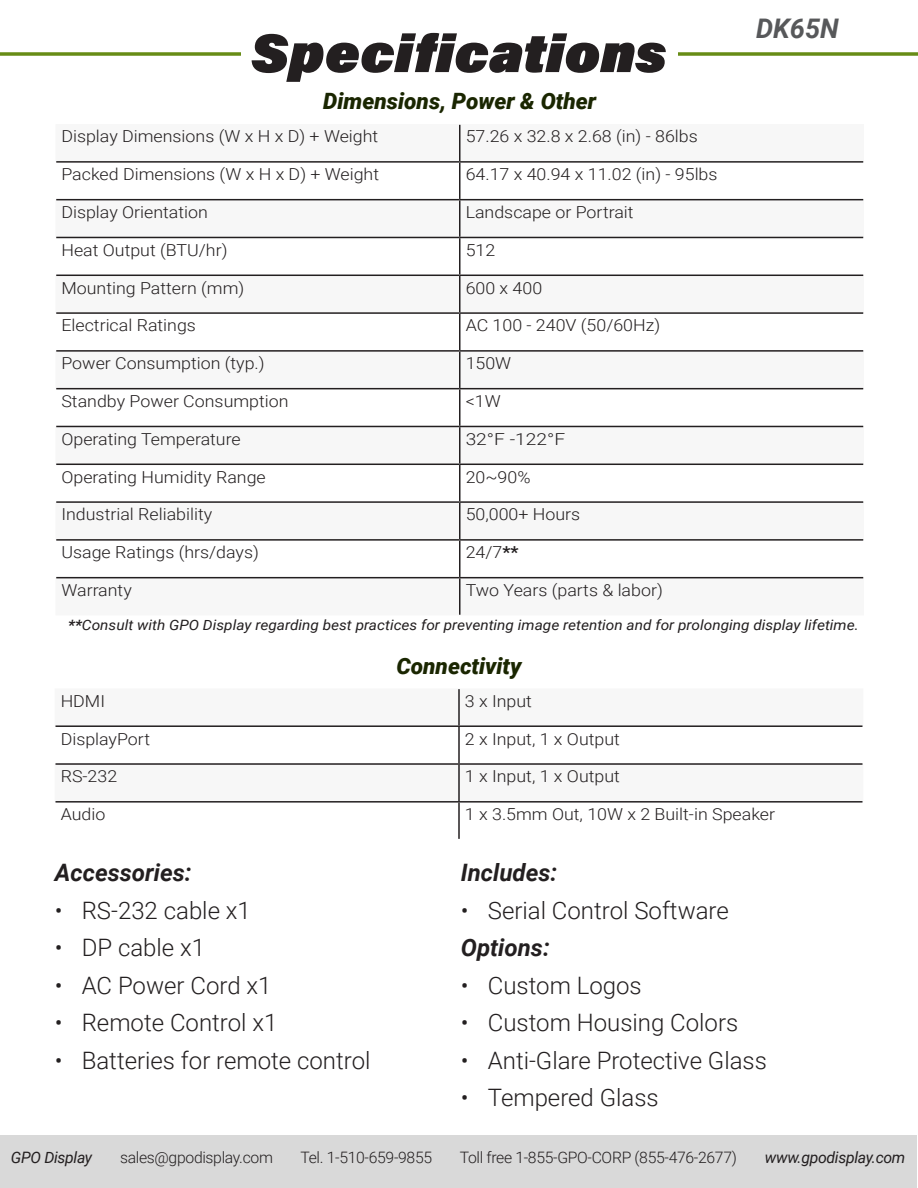
<style>
.page{position:relative;width:918px;height:1188px;background:#fff}
.page>*{position:absolute;margin:0;border:0;box-sizing:border-box;transform-origin:0 0}
.Cutsheet_2nd_Title{font:italic 900 54px "Acumin Pro";color:#231f20}
.Grey_Text{font:italic 700 27px "Roboto";color:#57585a}
.t1{font:300 24px "Roboto";color:#231f20}
.Highlight_Text{font:italic 700 24px "Roboto";color:#231f20}
.Spec_subheader{font:italic 900 22.5px "Roboto";color:#1a2601}
.t2{font:300 16.5px "Roboto";color:#231f20;scale:1.08 1}
.t3{font:300 16.5px "Roboto";color:#231f20;scale:1.16 1}
.t4{font:300 15.75px "Roboto";letter-spacing:-.02em;color:#231f20}
.t5{font:italic 15.75px "Roboto";letter-spacing:-.02em;color:#231f20}
.t6{font:italic 14.25px "Roboto";color:#231f20;scale:1.08 1}
.s1{font-weight:700}
</style>
<div class="page">
<div style="left:1px;top:1136px;width:916px;height:52px;background:#d9d9d9"></div>
<hr style="left:0;top:52px;width:918px;height:4px;background:#8ca850">
<hr style="left:0;top:52px;width:918px;height:3px;background:#678c16">
<div style="left:241px;top:0;width:436px;height:71px;background:#fff"></div>
<hr style="left:458px;top:689px;width:2px;height:36px;background:#231f20">
<hr style="left:56px;top:725px;width:403px;height:2px;background:#231f20">
<hr style="left:459px;top:725px;width:403px;height:2px;background:#231f20">
<hr style="left:458px;top:727px;width:2px;height:36px;background:#231f20">
<hr style="left:56px;top:763px;width:403px;height:2px;background:#231f20">
<hr style="left:459px;top:763px;width:403px;height:2px;background:#231f20">
<hr style="left:458px;top:765px;width:2px;height:36px;background:#231f20">
<hr style="left:56px;top:801px;width:403px;height:2px;background:#231f20">
<hr style="left:459px;top:801px;width:403px;height:2px;background:#231f20">
<hr style="left:458px;top:803px;width:2px;height:36px;background:#231f20">
<svg style="left:56px;top:124px;width:808px;height:491px"></svg>
<hr style="left:459px;top:125px;width:1px;height:36px;background:#231f20">
<hr style="left:56px;top:161px;width:404px;height:2px;background:#231f20">
<hr style="left:460px;top:161px;width:403px;height:2px;background:#231f20">
<hr style="left:459px;top:163px;width:1px;height:36px;background:#231f20">
<hr style="left:56px;top:199px;width:404px;height:1px;background:#231f20">
<hr style="left:460px;top:199px;width:403px;height:1px;background:#231f20">
<hr style="left:459px;top:200px;width:1px;height:37px;background:#231f20">
<hr style="left:56px;top:237px;width:404px;height:1px;background:#231f20">
<hr style="left:460px;top:237px;width:403px;height:1px;background:#231f20">
<hr style="left:459px;top:238px;width:1px;height:37px;background:#231f20">
<hr style="left:56px;top:275px;width:404px;height:1px;background:#231f20">
<hr style="left:460px;top:275px;width:403px;height:1px;background:#231f20">
<hr style="left:459px;top:276px;width:1px;height:36px;background:#231f20">
<hr style="left:56px;top:312px;width:404px;height:2px;background:#231f20">
<hr style="left:460px;top:312px;width:403px;height:2px;background:#231f20">
<hr style="left:459px;top:314px;width:1px;height:36px;background:#231f20">
<hr style="left:56px;top:350px;width:404px;height:2px;background:#231f20">
<hr style="left:460px;top:350px;width:403px;height:2px;background:#231f20">
<hr style="left:459px;top:352px;width:1px;height:36px;background:#231f20">
<hr style="left:56px;top:388px;width:404px;height:1px;background:#231f20">
<hr style="left:460px;top:388px;width:403px;height:1px;background:#231f20">
<hr style="left:459px;top:389px;width:1px;height:37px;background:#231f20">
<hr style="left:56px;top:426px;width:404px;height:1px;background:#231f20">
<hr style="left:460px;top:426px;width:403px;height:1px;background:#231f20">
<hr style="left:459px;top:427px;width:1px;height:37px;background:#231f20">
<hr style="left:56px;top:464px;width:404px;height:1px;background:#231f20">
<hr style="left:460px;top:464px;width:403px;height:1px;background:#231f20">
<hr style="left:459px;top:465px;width:1px;height:36px;background:#231f20">
<hr style="left:56px;top:501px;width:404px;height:2px;background:#231f20">
<hr style="left:460px;top:501px;width:403px;height:2px;background:#231f20">
<hr style="left:459px;top:503px;width:1px;height:36px;background:#231f20">
<hr style="left:56px;top:539px;width:404px;height:2px;background:#231f20">
<hr style="left:460px;top:539px;width:403px;height:2px;background:#231f20">
<hr style="left:459px;top:541px;width:1px;height:36px;background:#231f20">
<hr style="left:56px;top:577px;width:404px;height:1px;background:#231f20">
<hr style="left:460px;top:577px;width:403px;height:1px;background:#231f20">
<hr style="left:459px;top:578px;width:1px;height:37px;background:#231f20">
<p class="Cutsheet_2nd_Title" style="left:251px;top:14px;width:417px">Specifications</p>
<p class="Spec_subheader" style="left:323px;top:85px;width:275px">Dimensions, Power &amp; Other</p>
<p class="Grey_Text" style="left:756px;top:9px;width:84px">DK65N</p>
<p class="t2" style="left:61px;top:125px;width:295px">Display Dimensions (W x H x D) + Weight</p>
<p class="t2" style="left:466px;top:125px;width:216px">57.26 x 32.8 x 2.68 (in) - 86lbs</p>
<p class="t2" style="left:61px;top:163px;width:296px">Packed Dimensions (W x H x D) + Weight</p>
<p class="t2" style="left:466px;top:163px;width:235px">64.17 x 40.94 x 11.02 (in) - 95lbs</p>
<p class="t2" style="left:61px;top:201px;width:137px">Display Orientation</p>
<p class="t2" style="left:466px;top:201px;width:157px">Landscape or Portrait</p>
<p class="t2" style="left:61px;top:238px;width:155px">Heat Output (BTU/hr)</p>
<p class="t2" style="left:466px;top:238px;width:29px">512</p>
<p class="t2" style="left:61px;top:276px;width:171px">Mounting Pattern (mm)</p>
<p class="t2" style="left:466px;top:276px;width:72px">600 x 400</p>
<p class="t2" style="left:61px;top:314px;width:126px">Electrical Ratings</p>
<p class="t2" style="left:466px;top:314px;width:182px">AC 100 - 240V (50/60Hz)</p>
<p class="t2" style="left:61px;top:352px;width:190px">Power Consumption (typ.)</p>
<p class="t2" style="left:466px;top:352px;width:44px">150W</p>
<p class="t2" style="left:61px;top:390px;width:212px">Standby Power Consumption</p>
<p class="t2" style="left:466px;top:390px;width:34px">&lt;1W</p>
<p class="t2" style="left:61px;top:427px;width:168px">Operating Temperature</p>
<p class="t3" style="left:466px;top:427px;width:87px">32°F -122°F</p>
<p class="t2" style="left:61px;top:465px;width:191px">Operating Humidity Range</p>
<p class="t2" style="left:466px;top:465px;width:62px">20~90%</p>
<p class="t2" style="left:61px;top:503px;width:141px">Industrial Reliability</p>
<p class="t2" style="left:466px;top:503px;width:108px">50,000+ Hours</p>
<p class="t2" style="left:61px;top:541px;width:184px">Usage Ratings (hrs/days)</p>
<p class="t2" style="left:466px;top:541px;width:50px">24/7<span class="s1">**</span></p>
<p class="t2" style="left:61px;top:579px;width:67px">Warranty</p>
<p class="t2" style="left:466px;top:579px;width:184px">Two Years (parts &amp; labor)</p>
<p class="t6" style="left:68px;top:615px;width:733px"><span class="s1">**</span>Consult with GPO Display regarding best practices for preventing image retention and for prolonging display lifetime.</p>
<p class="Spec_subheader" style="left:396px;top:650px;width:127px">Connectivity</p>
<p class="t2" style="left:61px;top:689px;width:43px">HDMI</p>
<p class="t2" style="left:465px;top:689px;width:64px">3 x Input</p>
<p class="t2" style="left:61px;top:727px;width:84px">DisplayPort</p>
<p class="t2" style="left:465px;top:727px;width:145px">2 x Input, 1 x Output</p>
<p class="t2" style="left:61px;top:765px;width:54px">RS-232</p>
<p class="t2" style="left:465px;top:765px;width:145px">1 x Input, 1 x Output</p>
<p class="t2" style="left:61px;top:803px;width:43px">Audio</p>
<p class="t2" style="left:465px;top:803px;width:289px">1 x 3.5mm Out, 10W x 2 Built-in Speaker</p>
<p class="Highlight_Text" style="left:55px;top:856px;width:138px">Accessories:</p>
<p class="t1" style="left:55px;top:893px;width:198px">• RS-232 cable x1</p>
<p class="t1" style="left:55px;top:931px;width:152px">• DP cable x1</p>
<p class="t1" style="left:55px;top:968px;width:218px">• AC Power Cord x1</p>
<p class="t1" style="left:55px;top:1006px;width:224px">• Remote Control x1</p>
<p class="t1" style="left:55px;top:1043px;width:317px">• Batteries for remote control</p>
<h3 class="Highlight_Text" style="left:461px;top:856px;width:98px">Includes:</h3>
<h3 class="t1" style="left:461px;top:893px;width:270px">• Serial Control Software</h3>
<h3 class="Highlight_Text" style="left:461px;top:931px;width:90px">Options:</h3>
<h3 class="t1" style="left:461px;top:968px;width:182px">• Custom Logos</h3>
<h3 class="t1" style="left:461px;top:1006px;width:279px">• Custom Housing Colors</h3>
<h3 class="t1" style="left:461px;top:1043px;width:308px">• Anti-Glare Protective Glass</h3>
<h3 class="t1" style="left:461px;top:1081px;width:199px">• Tempered Glass</h3>
<p class="t5" style="left:11px;top:1147px;width:83px">GPO Display</p>
<p class="t4" style="left:120px;top:1147px;width:154px">sales@gpodisplay.com</p>
<p class="t4" style="left:300px;top:1147px;width:133px">Tel. 1-510-659-9855</p>
<p class="t4" style="left:460px;top:1147px;width:279px">Toll free 1-855-GPO-CORP (855-476-2677)</p>
<p class="t5" style="left:765px;top:1147px;width:142px">www.gpodisplay.com</p>
</div>
